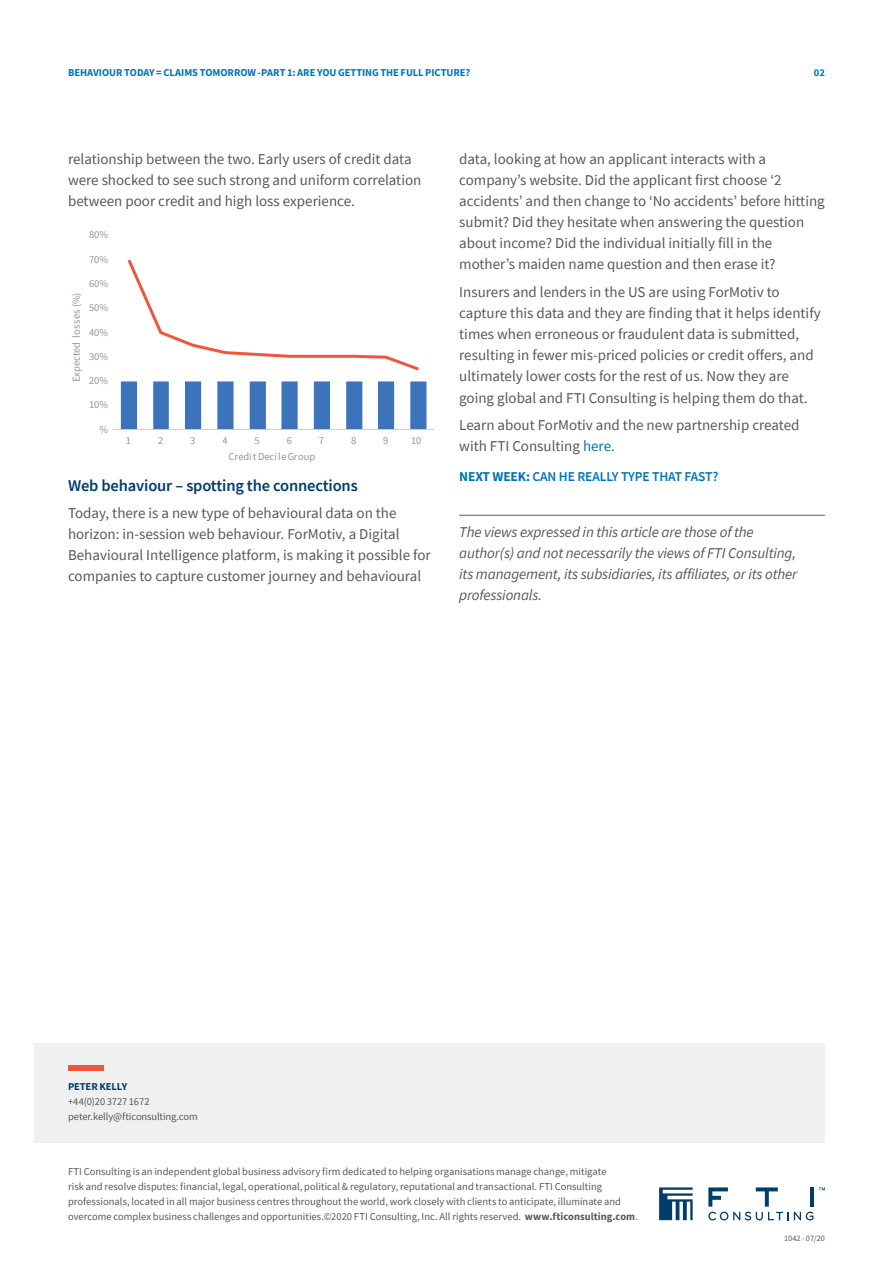
<style>
.page{position:relative;width:893px;height:1263px;background:#fff}
.page>*{position:absolute;margin:0;border:0;box-sizing:border-box;transform-origin:0 0}
._2nd_Level_Subhead{font:600 16.5px "Source Sans Pro";letter-spacing:-.01em;color:#003e69}
.Body_Copy{font:15px/21px "Source Sans Pro";color:#57585a}
.Disclaimer{font:italic 15px/21px "Source Sans Pro";letter-spacing:-.01em;color:#57585a}
._3rd_Level_Subhea{font:600 13.5px "Source Sans Pro";letter-spacing:-.01em;color:#0075b6}
.Bio_details{font:10.5px/15px "Source Sans Pro";color:#57585a}
.t1{font:10.5px "Source Sans Pro";letter-spacing:.005em;color:#939598}
.t2{font:700 10.5px "Source Sans Pro";letter-spacing:-.005em;color:#0075b6}
.Bio_Name{font:700 10.5px "Source Sans Pro";letter-spacing:-.005em;color:#003e69}
.t3{font:8.25px "Source Sans Pro";color:#57585a}
.s1{color:#0075b6}
.s2{font-weight:700}
</style>
<div class="page">
<svg style="left:659px;top:1187px;width:34px;height:33px"></svg>
<svg style="left:708px;top:1212px;width:105px;height:8px"></svg>
<svg style="left:819px;top:1187px;width:6px;height:3px"></svg>
<svg style="left:756px;top:1187px;width:22px;height:19px"></svg>
<hr style="left:810px;top:1187px;width:4px;height:19px;background:#003e69">
<svg style="left:708px;top:1187px;width:20px;height:19px"></svg>
<div style="left:34px;top:1043px;width:791px;height:100px;background:#eff0f0"></div>
<div style="left:68px;top:1065px;width:36px;height:6px;background:#f0553e"></div>
<svg style="left:121px;top:381px;width:305px;height:48px"></svg>
<hr style="left:113px;top:429px;width:321px;height:1px;background:#cfd1d0">
<svg style="left:127px;top:259px;width:292px;height:112px"></svg>
<hr style="left:459px;top:515px;width:366px;height:1px;background:#57585a">
<p class="t2" style="left:68px;top:65px;width:102px">BEHAVIOUR TODAY = CLAI</p>
<p class="t2" style="left:184px;top:65px;width:90px">MS TOMORROW -PART</p>
<p class="t2" style="left:287px;top:65px;width:64px">1: ARE YOU GETTI</p>
<p class="t2" style="left:365px;top:65px;width:66px">NG THE FULL PICT</p>
<p class="t2" style="left:446px;top:65px;width:25px">URE?</p>
<p class="t2" style="left:814px;top:65px;width:13px">02</p>
<p class="Body_Copy" style="left:68px;top:149px;width:355px">relationship between the two. Early users of credit data were shocked to see such strong and uniform correlation between poor credit and high loss experience.</p>
<p class="t1" style="left:89px;top:228px;width:20px">80%</p>
<p class="t1" style="left:89px;top:253px;width:20px">70%</p>
<p class="t1" style="left:89px;top:277px;width:20px">60%</p>
<p class="t1" style="left:70px;top:382px;width:91px;rotate:-90deg">Expected losses (%)</p>
<p class="t1" style="left:89px;top:301px;width:20px">50%</p>
<p class="t1" style="left:89px;top:325px;width:20px">40%</p>
<p class="t1" style="left:89px;top:350px;width:20px">30%</p>
<p class="t1" style="left:89px;top:374px;width:20px">20%</p>
<p class="t1" style="left:89px;top:398px;width:20px">10%</p>
<p class="t1" style="left:99px;top:423px;width:10px">%</p>
<p class="t1" style="left:126px;top:434px;width:7px">1</p>
<p class="t1" style="left:158px;top:434px;width:7px">2</p>
<p class="t1" style="left:190px;top:434px;width:7px">3</p>
<p class="t1" style="left:222px;top:434px;width:7px">4</p>
<p class="t1" style="left:255px;top:434px;width:7px">5</p>
<p class="t1" style="left:287px;top:434px;width:7px">6</p>
<p class="t1" style="left:319px;top:434px;width:7px">7</p>
<p class="t1" style="left:351px;top:434px;width:7px">8</p>
<p class="t1" style="left:383px;top:434px;width:7px">9</p>
<p class="t1" style="left:411px;top:434px;width:12px">10</p>
<p class="t1" style="left:228px;top:450px;width:89px">Credit DecileGroup</p>
<p class="_2nd_Level_Subhead" style="left:68px;top:474px;width:291px">Web behaviour – spotting the connections</p>
<p class="Body_Copy" style="left:68px;top:503px;width:364px">Today, there is a new type of behavioural data on the horizon: in-session web behaviour. ForMotiv, a Digital Behavioural Intelligence platform, is making it possible for companies to capture customer journey and behavioural</p>
<p class="Body_Copy" style="left:459px;top:149px;width:367px">data, looking at how an applicant interacts with a company’s website. Did the applicant first choose ‘2 accidents’ and then change to ‘No accidents’ before hitting submit? Did they hesitate when answering the question about income? Did the individual initially fill in the mother’s maiden name question and then erase it?</p>
<p class="Body_Copy" style="left:459px;top:281px;width:363px">Insurers and lenders in the US are using ForMotiv to capture this data and they are finding that it helps identify times when erroneous or fraudulent data is submitted, resulting in fewer mis-priced policies or credit offers, and ultimately lower costs for the rest of us. Now they are going global and FTI Consulting is helping them do that.</p>
<p class="Body_Copy" style="left:459px;top:415px;width:342px">Learn about ForMotiv and the new partnership created with FTI Consulting <span class="s1">here</span>.</p>
<p class="_3rd_Level_Subhea" style="left:459px;top:468px;width:261px"><span class="s2">NEXT WEEK:</span> CAN HE REALLY TYPE THAT FAST?</p>
<p class="Disclaimer" style="left:459px;top:521px;width:339px">The views expressed in this article are those of the author(s) and not necessarily the views of FTI Consulting, its management, its subsidiaries, its affiliates, or its other professionals.</p>
<p class="Bio_Name" style="left:68px;top:1079px;width:61px">PETER KELLY</p>
<p class="Bio_details" style="left:68px;top:1094px;width:83px">+44(0)20 3727 1672</p>
<p class="Bio_details" style="left:68px;top:1109px;width:131px">peter.kelly@fticonsulting.com</p>
<p class="Bio_details" style="left:68px;top:1164px;width:571px">FTI Consulting is an independent global business advisory firm dedicated to helping organisations manage change, mitigate<br>risk and resolve disputes: financial, legal, operational, political &amp; regulatory, reputational and transactional. FTI Consulting professionals, located in all major business centres throughout the world, work closely with clients to anticipate, illuminate and overcome complex business challenges and opportunities.©2020 FTI Consulting, Inc. All rights reserved. <span class="s2">WWW.FTICONSULTING.COM</span>.</p>
<p class="t3" style="left:784px;top:1233px;width:42px">1042 - 07/20</p>
</div>
